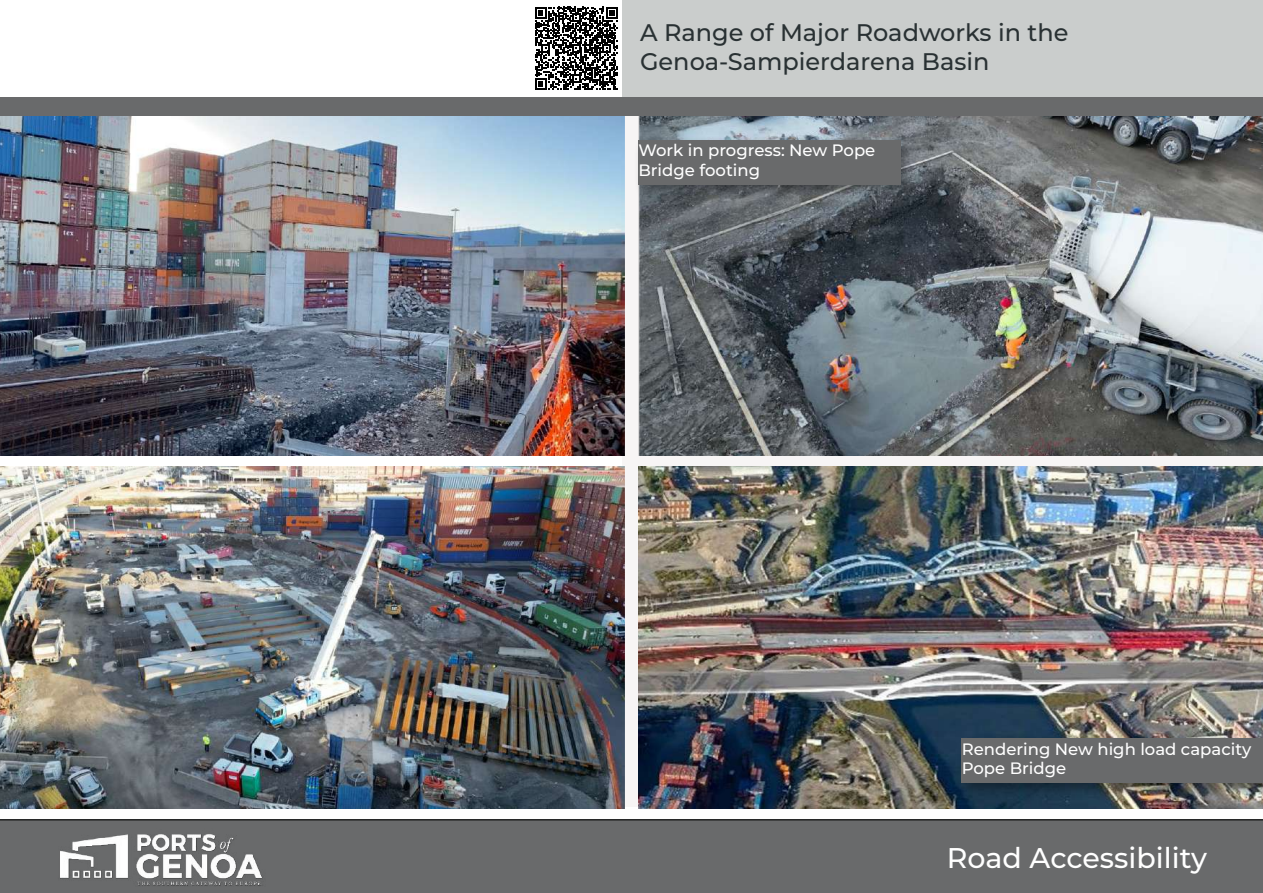
<style>
.page{position:relative;width:1263px;height:893px;background:#fff}
.page>*{position:absolute;margin:0;border:0;box-sizing:border-box;transform-origin:0 0}
.t1{font:500 28.5px "Montserrat";color:#fff}
.t2{font:500 24px/28.8px "Montserrat";color:#293133}
.t3{font:500 16.5px/19.8px "Montserrat";color:#fff}
</style>
<div class="page">
<div style="left:622px;top:107px;width:641px;height:700px;background:#f7f5f5"></div>
<div style="left:622px;top:0;width:641px;height:108px;background:#cacdcc"></div>
<div style="left:0;top:98px;width:1263px;height:18px;background:#696a6b"></div>
<img style="left:0;top:116px;width:624px;height:340px">
<img style="left:638px;top:116px;width:625px;height:340px">
<img style="left:0;top:466px;width:624px;height:342px">
<img style="left:638px;top:466px;width:625px;height:342px">
<div style="left:634px;top:135px;width:282px;height:65px;background:#000;opacity:.38"></div>
<div style="left:638px;top:140px;width:263px;height:45px;background:#696a6b"></div>
<div style="left:957px;top:734px;width:306px;height:65px;background:#000;opacity:.38"></div>
<div style="left:962px;top:739px;width:301px;height:44px;background:#696a6b"></div>
<div style="left:0;top:820px;width:1263px;height:73px;background:#696a6b"></div>
<img style="left:54px;top:819px;width:223px;height:74px">
<svg style="left:535px;top:7px;width:83px;height:83px"></svg>
<h2 class="t2" style="left:640px;top:18px;width:430px">A Range of Major Roadworks in the<br>Genoa-Sampierdarena Basin</h2>
<p class="t3" style="left:638px;top:140px;width:238px">Work in progress: New Pope<br>Bridge footing</p>
<p class="t3" style="left:962px;top:738px;width:291px">Rendering New high load capacity<br>Pope Bridge</p>
<h1 class="t1" style="left:947px;top:838px;width:262px">Road Accessibility</h1>
</div>
